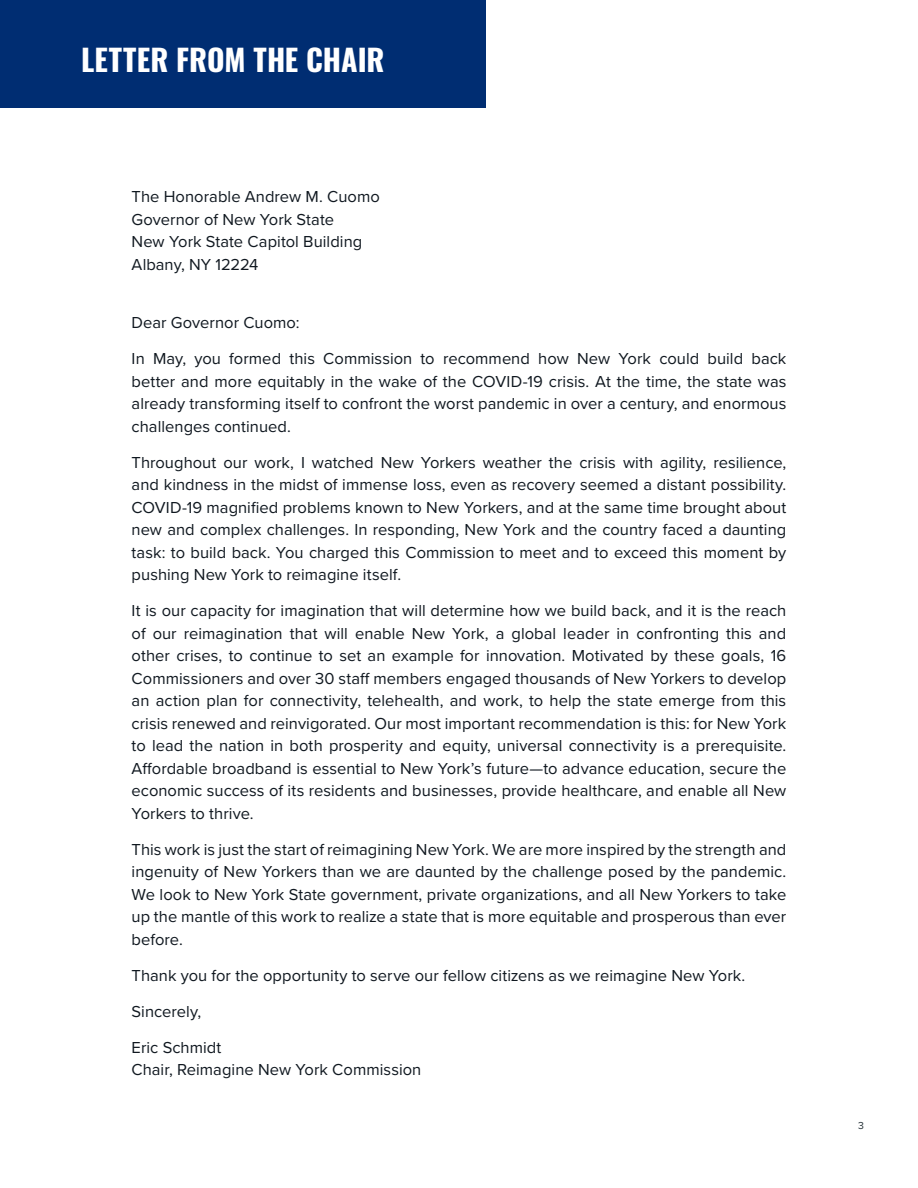
<style>
.page{position:relative;width:918px;height:1188px;background:#fff}
.page>*{position:absolute;margin:0;border:0;box-sizing:border-box;transform-origin:0 0}
.t1{font:700 30px "Oswald";letter-spacing:.005em;color:#fff}
.t2{font:16.5px/22.5px "Proxima Nova";letter-spacing:.005em;color:#101820;text-align:justify}
.t3{font:10.5px "Proxima Nova";color:#263238}
</style>
<div class="page">
<div style="left:0;top:0;width:486px;height:108px;background:#002d72"></div>
<h1 class="t1" style="left:81px;top:44px;width:305px">LETTER FROM THE CHAIR</h1>
<p class="t2" style="left:132px;top:185px;width:250px;text-align:left">The Honorable Andrew M. Cuomo<br>Governor of New York State<br>New York State Capitol Building<br>Albany, NY 12224</p>
<p class="t2" style="left:132px;top:304px;width:656px;line-height:36px">Dear Governor Cuomo:<br>In May, you formed this Commission to recommend how New York could build back</p>
<p class="t2" style="left:132px;top:369px;width:656px">better and more equitably in the wake of the COVID-19 crisis. At the time, the state was already transforming itself to confront the worst pandemic in over a century, and enormous challenges continued.</p>
<p class="t2" style="left:132px;top:450px;width:656px">Throughout our work, I watched New Yorkers weather the crisis with agility, resilience, and kindness in the midst of immense loss, even as recovery seemed a distant possibility.<br>COVID-19 magnified problems known to New Yorkers, and at the same time brought about new and complex challenges. In responding, New York and the country faced a daunting task: to build back. You charged this Commission to meet and to exceed this moment by pushing New York to reimagine itself.</p>
<p class="t2" style="left:132px;top:599px;width:656px">It is our capacity for imagination that will determine how we build back, and it is the reach of our reimagination that will enable New York, a global leader in confronting this and other crises, to continue to set an example for innovation. Motivated by these goals, 16<br>Commissioners and over 30 staff members engaged thousands of New Yorkers to develop an action plan for connectivity, telehealth, and work, to help the state emerge from this crisis renewed and reinvigorated. Our most important recommendation is this: for New York to lead the nation in both prosperity and equity, universal connectivity is a prerequisite.<br>Affordable broadband is essential to New York’s future—to advance education, secure the economic success of its residents and businesses, provide healthcare, and enable all New Yorkers to thrive.</p>
<p class="t2" style="left:132px;top:837px;width:656px">This work is just the start of reimagining New York. We are more inspired by the strength and ingenuity of New Yorkers than we are daunted by the challenge posed by the pandemic.<br>We look to New York State government, private organizations, and all New Yorkers to take up the mantle of this work to realize a state that is more equitable and prosperous than ever before.</p>
<p class="t2" style="left:132px;top:956px;width:615px;line-height:36px;text-align:left">Thank you for the opportunity to serve our fellow citizens as we reimagine New York.<br>Sincerely,<br>Eric Schmidt</p>
<p class="t2" style="left:132px;top:1058px;width:291px">Chair, Reimagine New York Commission</p>
<p class="t3" style="left:858px;top:1118px;width:7px">3</p>
</div>
